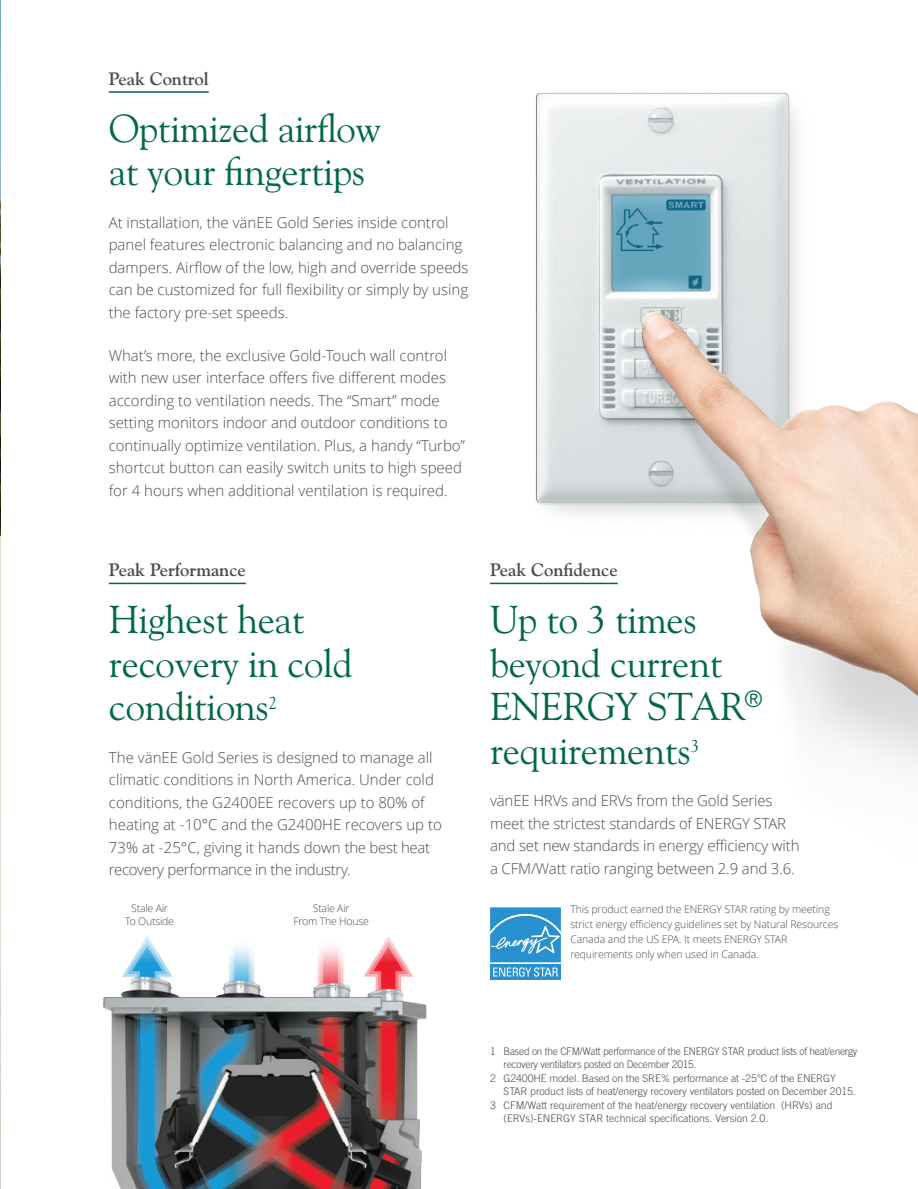
<style>
.page{position:relative;width:918px;height:1189px;background:#fff}
.page>*{position:absolute;margin:0;border:0;box-sizing:border-box;transform-origin:0 0}
.t1{font:39px/43.5px "Goudy Old Style BT";letter-spacing:-.01em;color:#00693f}
.t2{font:700 18px "Goudy Old Style BT";color:#4b4c4d}
.t3{font:17.55px "Goudy Old Style BT";color:#00693f}
.t4{font:300 15px/22.5px "Open Sans";color:#4b4c4d}
.t5{font:300 10.5px "Trade Gothic";letter-spacing:-.01em;color:#4b4c4d}
.t6{font:300 10.5px/15px "Open Sans";letter-spacing:-.01em;color:#4b4c4d;text-align:center}
.t7{font:300 10.5px "Trade Gothic";letter-spacing:-.01em;color:#4b4c4d;scale:.96 1}
</style>
<div class="page">
<img style="left:0;top:535px;width:1px;height:451px">
<img style="left:0;top:2px;width:1px;height:533px">
<img style="left:536px;top:92px;width:261px;height:422px">
<hr style="left:490px;top:582px;width:128px;height:2px;background:#00693f">
<hr style="left:109px;top:91px;width:100px;height:2px;background:#00693f">
<img style="left:628px;top:295px;width:290px;height:471px">
<hr style="left:109px;top:582px;width:137px;height:2px;background:#00693f">
<img style="left:103px;top:935px;width:324px;height:253px">
<div style="left:490px;top:963px;width:71px;height:16px;background:linear-gradient(to right,#2790cf,#2790cf)"></div>
<svg style="left:490px;top:907px;width:71px;height:69px;background:#4da3d7"></svg>
<svg style="left:0;top:986px;width:1px;height:203px"></svg>
<p class="t2" style="left:109px;top:67px;width:102px">Peak Control</p>
<h1 class="t1" style="left:109px;top:106px;width:274px">Optimized airflow at your fingertips</h1>
<p class="t4" style="left:109px;top:211px;width:361px">At installation, the vänEE Gold Series inside control panel features electronic balancing and no balancing dampers. Airflow of the low, high and override speeds can be customized for full flexibility or simply by using the factory pre-set speeds.</p>
<p class="t4" style="left:109px;top:344px;width:358px">What’s more, the exclusive Gold-Touch wall control with new user interface offers five different modes according to ventilation needs. The “Smart” mode setting monitors indoor and outdoor conditions to continually optimize ventilation. Plus, a handy “Turbo” shortcut button can easily switch units to high speed for 4 hours when additional ventilation is required.</p>
<p class="t2" style="left:109px;top:558px;width:138px">Peak Performance</p>
<h1 class="t1" style="left:109px;top:597px;width:245px">Highest heat recovery in cold conditions</h1>
<p class="t3" style="left:269px;top:691px;width:10px">2</p>
<p class="t4" style="left:109px;top:746px;width:334px">The vänEE Gold Series is designed to manage all climatic conditions in North America. Under cold conditions, the G2400EE recovers up to 80% of heating at -10°C and the G2400HE recovers up to 73% at -25°C, giving it hands down the best heat recovery performance in the industry.</p>
<p class="t6" style="left:125px;top:902px;width:50px;line-height:12px">Stale Air<br>To Outside</p>
<p class="t6" style="left:294px;top:902px;width:77px;line-height:12px">Stale Air<br>From The House</p>
<p class="t2" style="left:490px;top:558px;width:129px">Peak Confidence</p>
<h1 class="t1" style="left:490px;top:597px;width:274px">Up to 3 times beyond current<br>ENERGY STAR<sup>® </sup>requirements</h1>
<p class="t3" style="left:690px;top:735px;width:10px">3</p>
<p class="t4" style="left:490px;top:789px;width:311px">vänEE HRVs and ERVs from the Gold Series meet the strictest standards of ENERGY STAR and set new standards in energy efficiency with a CFM/Watt ratio ranging between 2.9 and 3.6.</p>
<p class="t6" style="left:570px;top:901px;width:269px;text-align:left">This product earned the ENERGY STAR rating by meeting strict energy efficiency guidelines set by Natural Resources Canada and the US EPA. It meets ENERGY STAR requirements only when used in Canada.</p>
<p class="t7" style="left:490px;top:1044px;width:384px">1 Based on the CFM/Watt performance of the ENERGY STAR product lists of heat/energy</p>
<p class="t7" style="left:504px;top:1057px;width:202px">recovery ventilators posted on December 2015.</p>
<p class="t5" style="left:490px;top:1071px;width:347px">2 G2400HE model. Based on the SRE% performance at -25°C of the ENERGY</p>
<p class="t5" style="left:504px;top:1084px;width:354px">STAR product lists of heat/energy recovery ventilators posted on December 2015.</p>
<p class="t5" style="left:490px;top:1098px;width:344px">3 CFM/Watt requirement of the heat/energy recovery ventilation (HRVs) and</p>
<p class="t5" style="left:504px;top:1111px;width:266px">(ERVs)-ENERGY STAR technical specifications. Version 2.0.</p>
</div>
